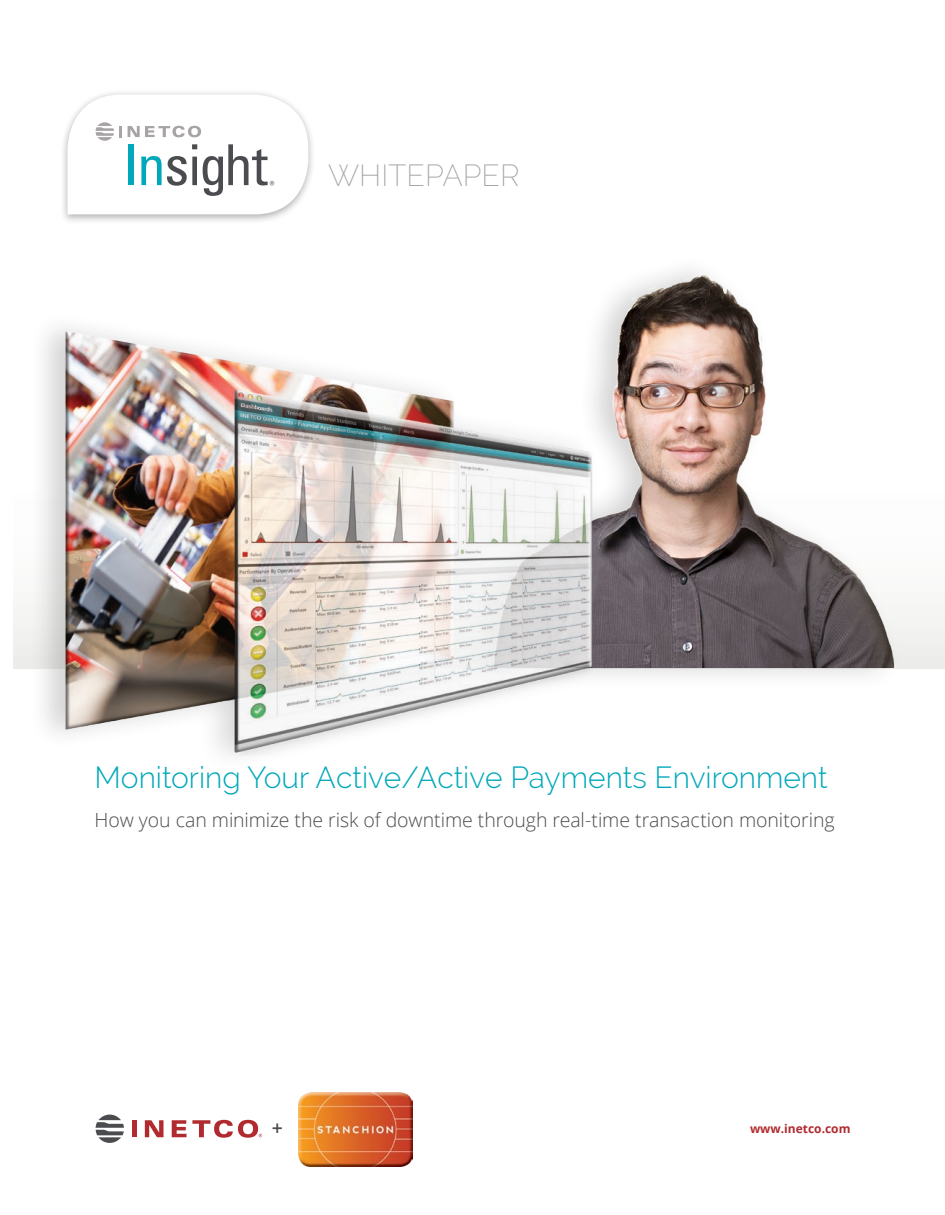
<style>
.page{position:relative;width:945px;height:1215px;background:#fff}
.page>*{position:absolute;margin:0;border:0;box-sizing:border-box;transform-origin:0 0}
.NEW_TITLE{font:300 30px "Raleway";color:#00a8b9}
.NEW_CATEGORY_TITLE{font:200 30px "Raleway";color:#a8a3a4}
.NEW_TITLE-2{font:300 19.5px "Open Sans";letter-spacing:-.005em;color:#4b4c4d}
.t1{font:600 19.5px "Open Sans";color:#4b4c4d}
.t2{font:700 12px "Open Sans";color:#b02a2f}
</style>
<div class="page">
<div style="left:14px;top:390px;width:931px;height:279px;background:linear-gradient(to bottom,#fff,#f1f2f0)"></div>
<div style="left:60px;top:89px;width:256px;height:135px;background:#231f20;opacity:.35"></div>
<svg style="left:68px;top:94px;width:240px;height:120px"></svg>
<svg style="left:96px;top:1115px;width:28px;height:28px"></svg>
<svg style="left:145px;top:1120px;width:19px;height:17px"></svg>
<svg style="left:172px;top:1120px;width:90px;height:18px"></svg>
<div style="left:132px;top:1120px;width:5px;height:17px;background:#b02a2f"></div>
<img style="left:298px;top:1092px;width:114px;height:74px">
<div style="left:458px;top:253px;width:444px;height:438px;background:#231f20;opacity:.2"></div>
<img style="left:458px;top:253px;width:455px;height:415px">
<img style="left:13px;top:283px;width:675px;height:472px">
<p class="NEW_CATEGORY_TITLE" style="left:328px;top:158px;width:193px">WHITEPAPER</p>
<p class="NEW_TITLE" style="left:94px;top:760px;width:735px">Monitoring Your Active/Active Payments Environment</p>
<p class="NEW_TITLE-2" style="left:94px;top:807px;width:742px">How you can minimize the risk of downtime through real-time transaction monitoring</p>
<p class="t1" style="left:272px;top:1115px;width:13px">+</p>
<p class="t2" style="left:750px;top:1121px;width:102px">www.inetco.com</p>
</div>
